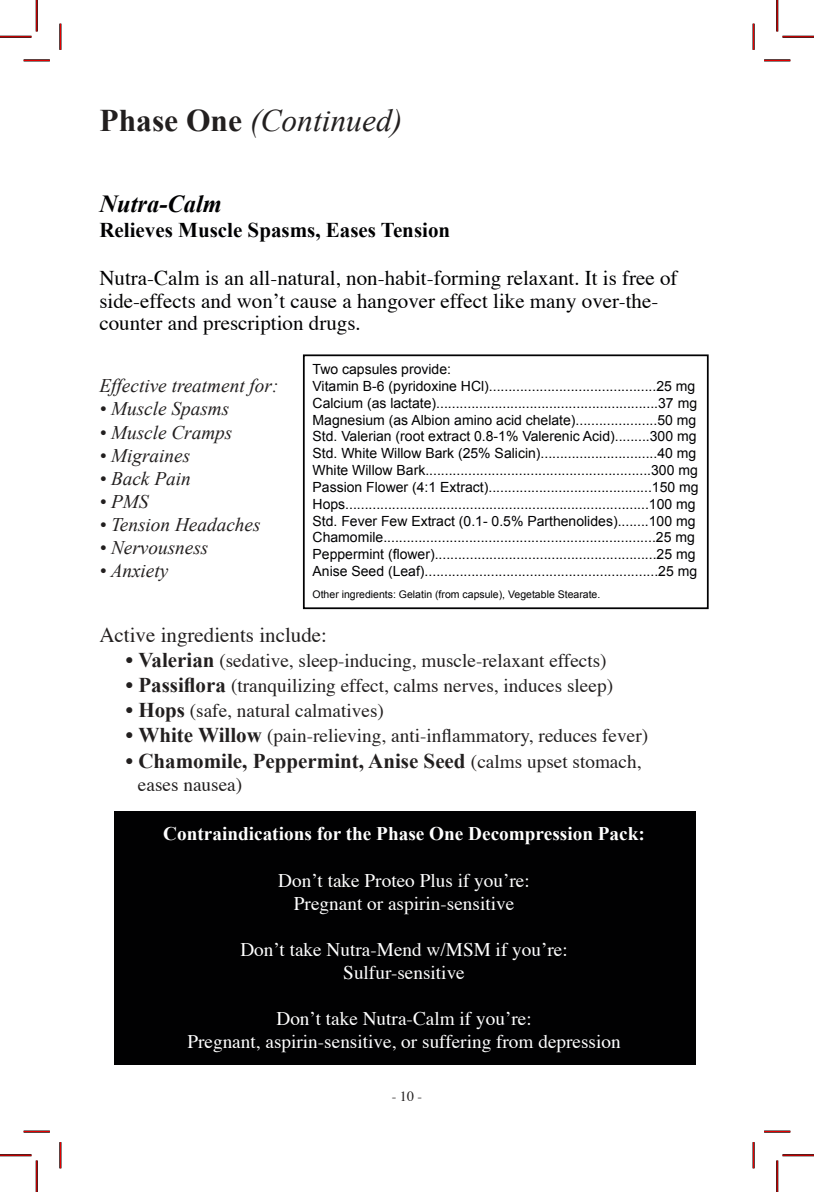
<style>
.page{position:relative;width:814px;height:1192px;background:#fff}
.page>*{position:absolute;margin:0;border:0;box-sizing:border-box;transform-origin:0 0}
.t1{font:italic 31.5px "Times New Roman";color:#221f1f}
.t2{font:italic 700 24.5px "Times New Roman";color:#010102}
.t3{font:21px/22.8px "Times";color:#010102}
.t4{font:700 21px "Times New Roman";color:#221f1f}
.t5{font:700 21px "Times New Roman";color:#010102}
.t6{font:21px "Times";color:#221f1f}
.t7{font:19.25px "Times";color:#221f1f}
.t8{font:19.25px/23.1px "Times";color:#fff;text-align:center}
.t9{font:italic 19.25px "Times New Roman";color:#221f1f}
.t10{font:700 19.25px "Times New Roman";color:#fff}
.t11{font:14px/16.8px "Arial";color:#010102}
.t12{font:14px "Times";color:#221f1f}
.t13{font:10.5px "Arial";color:#010102}
.s1{font-weight:700;font-style:normal}
.s2{font-size:21px}
.s3{font-family:"Times New Roman";font-weight:700;font-size:21px}
.s4{font-family:"Times";font-weight:400}
.s5{font-family:"Times";font-weight:400;font-size:19.25px}
</style>
<div class="page">
<div style="left:303px;top:354px;width:405px;height:255px;border:2px solid #010102"></div>
<div style="left:114px;top:812px;width:581px;height:253px;background:#010102"></div>
<hr style="left:24px;top:59px;width:26px;height:2px;background:#000">
<hr style="left:764px;top:59px;width:26px;height:2px;background:#000">
<hr style="left:24px;top:1130px;width:26px;height:2px;background:#000">
<hr style="left:764px;top:1130px;width:26px;height:2px;background:#000">
<hr style="left:59px;top:24px;width:2px;height:26px;background:#000">
<hr style="left:59px;top:1142px;width:2px;height:26px;background:#000">
<hr style="left:752px;top:24px;width:2px;height:26px;background:#000">
<hr style="left:752px;top:1142px;width:2px;height:26px;background:#000">
<svg style="left:24px;top:60px;width:26px;height:1px"></svg>
<svg style="left:764px;top:60px;width:26px;height:1px"></svg>
<svg style="left:24px;top:1131px;width:26px;height:1px"></svg>
<svg style="left:764px;top:1131px;width:26px;height:1px"></svg>
<svg style="left:60px;top:24px;width:1px;height:26px"></svg>
<svg style="left:60px;top:1142px;width:1px;height:26px"></svg>
<svg style="left:753px;top:24px;width:1px;height:26px"></svg>
<svg style="left:753px;top:1142px;width:1px;height:26px"></svg>
<hr style="left:0;top:36px;width:32px;height:2px;background:#000">
<hr style="left:782px;top:36px;width:32px;height:2px;background:#000">
<hr style="left:0;top:1154px;width:32px;height:2px;background:#000">
<hr style="left:782px;top:1154px;width:32px;height:2px;background:#000">
<hr style="left:36px;top:0;width:2px;height:31px;background:#000">
<hr style="left:36px;top:1160px;width:2px;height:32px;background:#000">
<hr style="left:776px;top:0;width:2px;height:31px;background:#000">
<hr style="left:776px;top:1160px;width:2px;height:32px;background:#000">
<hr style="left:0;top:36px;width:32px;height:1px;background:#f00">
<hr style="left:782px;top:36px;width:32px;height:1px;background:#f00">
<hr style="left:0;top:1155px;width:32px;height:1px;background:#f00">
<hr style="left:782px;top:1155px;width:32px;height:1px;background:#f00">
<hr style="left:36px;top:0;width:1px;height:31px;background:#f00">
<hr style="left:36px;top:1160px;width:1px;height:32px;background:#f00">
<hr style="left:777px;top:0;width:1px;height:31px;background:#f00">
<hr style="left:777px;top:1160px;width:1px;height:32px;background:#f00">
<h1 class="t1" style="left:99px;top:109px;width:304px"><span class="s1">Phase One</span> (Continued)</h1>
<h2 class="t2" style="left:99px;top:195px;width:124px">Nutra-Calm</h2>
<h3 class="t5" style="left:99px;top:218px;width:352px">Relieves Muscle Spasms, Eases Tension</h3>
<h3 class="t3" style="left:99px;top:268px;width:579px">Nutra-Calm is an all-natural, non-habit-forming relaxant. It is free of side-effects and won’t cause a hangover effect like many over-the&shy;counter and prescription drugs.</h3>
<p class="t11" style="left:312px;top:362px;width:387px">Two capsules provide:<br>Vitamin B-6 (pyridoxine HCl)...........................................25 mg Calcium (as lactate).........................................................37 mg Magnesium (as Albion amino acid chelate).....................50 mg Std. Valerian (root extract 0.8-1% Valerenic Acid).........300 mg Std. White Willow Bark (25% Salicin)..............................40 mg White Willow Bark..........................................................300 mg Passion Flower (4:1 Extract)..........................................150 mg Hops..............................................................................100 mg Std. Fever Few Extract (0.1- 0.5% Parthenolides)........100 mg Chamomile......................................................................25 mg Peppermint (flower).........................................................25 mg Anise Seed (Leaf)............................................................25 mg</p>
<p class="t13" style="left:312px;top:590px;width:289px">Other ingredients: Gelatin (from capsule), Vegetable Stearate.</p>
<h3 class="t9" style="left:99px;top:379px;width:180px">Effective treatment for:</h3>
<h3 class="t9" style="left:99px;top:402px;width:131px">• Muscle Spasms</h3>
<h3 class="t9" style="left:99px;top:425px;width:134px">• Muscle Cramps</h3>
<h3 class="t9" style="left:99px;top:448px;width:92px">• Migraines</h3>
<h3 class="t9" style="left:99px;top:471px;width:93px">• Back Pain</h3>
<h3 class="t9" style="left:99px;top:494px;width:50px">• PMS</h3>
<h3 class="t9" style="left:99px;top:517px;width:163px">• Tension Headaches</h3>
<h3 class="t9" style="left:99px;top:541px;width:110px">• Nervousness</h3>
<h3 class="t9" style="left:99px;top:559px;width:70px">• Anxiety</h3>
<h3 class="t6" style="left:99px;top:621px;width:229px">Active ingredients include:</h3>
<h3 class="t7" style="left:126px;top:648px;width:482px"><span class="s2">•</span> <span class="s3">Valerian</span> (sedative, sleep-inducing, muscle-relaxant effects)</h3>
<h3 class="t7" style="left:126px;top:673px;width:489px"><span class="s2">•</span> <span class="s3">Passiflora</span> (tranquilizing effect, calms nerves, induces sleep)</h3>
<h3 class="t7" style="left:126px;top:698px;width:260px"><span class="s2">•</span> <span class="s3">Hops</span> (safe, natural calmatives)</h3>
<h3 class="t7" style="left:126px;top:724px;width:524px"><span class="s2">•</span> <span class="s3">White Willow</span> (pain-relieving, anti-inflammatory, reduces fever)</h3>
<h3 class="t4" style="left:126px;top:748px;width:517px"><span class="s4">•</span> Chamomile, Peppermint, Anise Seed <span class="s5">(calms upset stomach,</span></h3>
<h3 class="t7" style="left:138px;top:772px;width:106px">eases nausea)</h3>
<h3 class="t10" style="left:163px;top:823px;width:483px">Contraindications for the Phase One Decompression Pack:</h3>
<h3 class="t8" style="left:278px;top:869px;width:253px">Don’t take Proteo Plus if you’re:<br>Pregnant or aspirin-sensitive</h3>
<h3 class="t8" style="left:240px;top:939px;width:329px">Don’t take Nutra-Mend w/MSM if you’re:<br>Sulfur-sensitive</h3>
<h3 class="t8" style="left:187px;top:1008px;width:435px">Don’t take Nutra-Calm if you’re:<br>Pregnant, aspirin-sensitive, or suffering from depression</h3>
<p class="t12" style="left:392px;top:1087px;width:32px">- 10 -</p>
</div>
